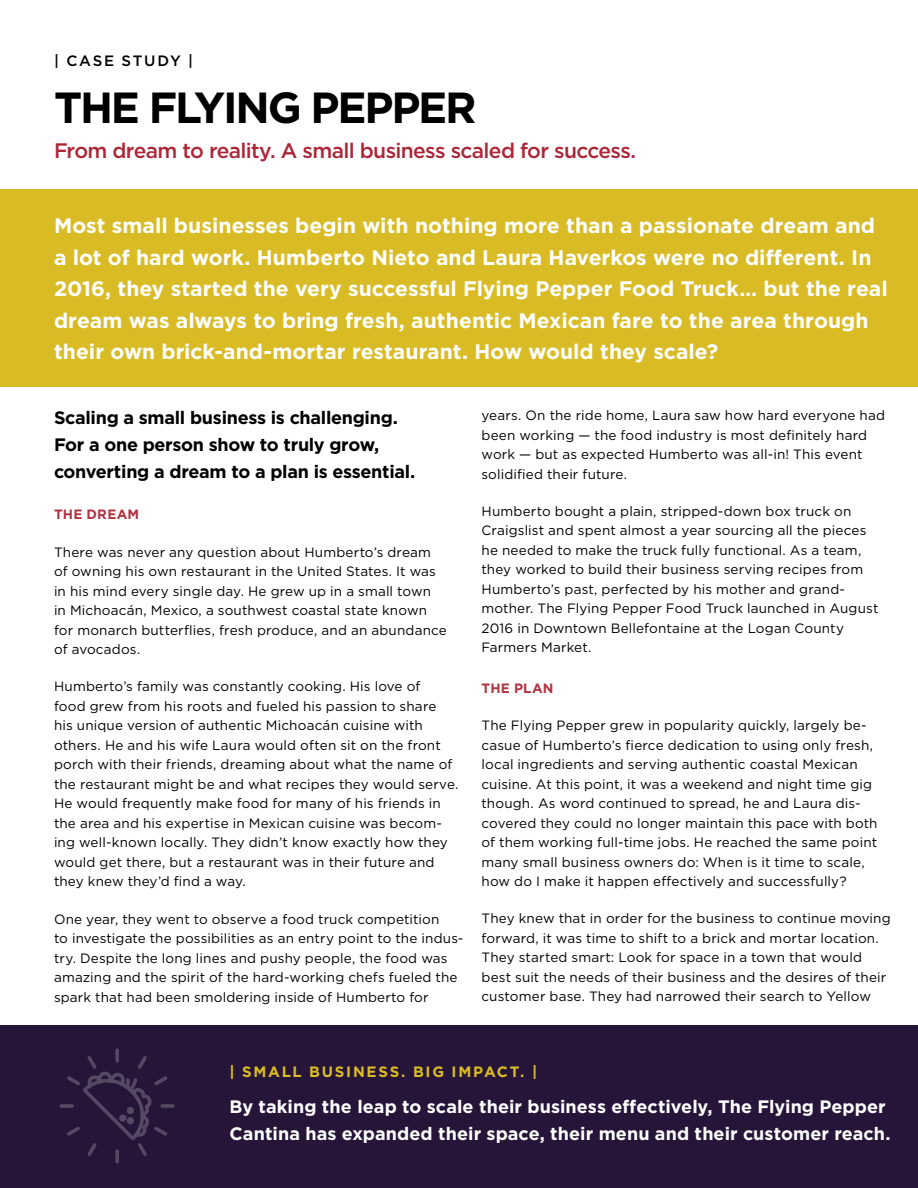
<style>
.page{position:relative;width:918px;height:1188px;background:#fff}
.page>*{position:absolute;margin:0;border:0;box-sizing:border-box;transform-origin:0 0}
.t1{font:700 43.5px "Gotham";letter-spacing:-.05em;color:#000}
.t2{font:700 21px/31.5px "Gotham";letter-spacing:.005em;color:#fff}
.t3{font:500 21px "Gotham";letter-spacing:-.03em;color:#ad2637}
.t4{font:700 18px/27px "Gotham";letter-spacing:.005em;color:#fff}
.t5{font:700 18px/27px "Gotham";letter-spacing:-.015em;color:#000}
.t6{font:700 15px "Gotham";letter-spacing:.115em;color:#d9bc25}
.t7{font:500 15px "Gotham";letter-spacing:.115em;color:#000}
.t8{font:13.5px/19.5px "Gotham";letter-spacing:.01em;color:#000}
.t9{font:700 13.5px "Gotham";letter-spacing:.02em;color:#b03341}
</style>
<div class="page">
<div style="left:0;top:1026px;width:918px;height:162px;background:#271539"></div>
<div style="left:0;top:189px;width:917px;height:198px;background:#d9bc25"></div>
<svg style="left:59px;top:1048px;width:116px;height:116px"></svg>
<p class="t7" style="left:54px;top:51px;width:141px">| CASE STUDY |</p>
<h1 class="t1" style="left:54px;top:79px;width:424px">THE FLYING PEPPER</h1>
<h2 class="t3" style="left:54px;top:136px;width:584px">From dream to reality. A small business scaled for success.</h2>
<p class="t2" style="left:54px;top:210px;width:835px">Most small businesses begin with nothing more than a passionate dream and a lot of hard work. Humberto Nieto and Laura Haverkos were no different. In 2016, they started the very successful Flying Pepper Food Truck… but the real dream was always to bring fresh, authentic Mexican fare to the area through their own brick-and-mortar restaurant. How would they scale?</p>
<h3 class="t5" style="left:54px;top:404px;width:363px">Scaling a small business is challenging.<br>For a one person show to truly grow, converting a dream to a plan is essential.</h3>
<p class="t9" style="left:54px;top:506px;width:87px">THE DREAM</p>
<p class="t8" style="left:54px;top:542px;width:394px">There was never any question about Humberto’s dream of owning his own restaurant in the United States. It was in his mind every single day. He grew up in a small town<br>in Michoacán, Mexico, a southwest coastal state known for monarch butterflies, fresh produce, and an abundance of avocados.</p>
<p class="t8" style="left:54px;top:677px;width:406px">Humberto’s family was constantly cooking. His love of<br>food grew from his roots and fueled his passion to share his unique version of authentic Michoacán cuisine with others. He and his wife Laura would often sit on the front porch with their friends, dreaming about what the name of the restaurant might be and what recipes they would serve.<br>He would frequently make food for many of his friends in the area and his expertise in Mexican cuisine was becom&shy;ing well-known locally. They didn’t know exactly how they would get there, but a restaurant was in their future and they knew they’d find a way.</p>
<p class="t8" style="left:54px;top:909px;width:411px">One year, they went to observe a food truck competition<br>to investigate the possibilities as an entry point to the indus&shy;try. Despite the long lines and pushy people, the food was amazing and the spirit of the hard-working chefs fueled the spark that had been smoldering inside of Humberto for</p>
<p class="t8" style="left:482px;top:405px;width:405px">years. On the ride home, Laura saw how hard everyone had been working — the food industry is most definitely hard work — but as expected Humberto was all-in! This event solidified their future.</p>
<p class="t8" style="left:482px;top:501px;width:398px">Humberto bought a plain, stripped-down box truck on Craigslist and spent almost a year sourcing all the pieces he needed to make the truck fully functional. As a team, they worked to build their business serving recipes from Humberto’s past, perfected by his mother and grand&shy;mother. The Flying Pepper Food Truck launched in August 2016 in Downtown Bellefontaine at the Logan County Farmers Market.</p>
<p class="t9" style="left:482px;top:679px;width:74px">THE PLAN</p>
<p class="t8" style="left:482px;top:715px;width:398px">The Flying Pepper grew in popularity quickly, largely be&shy;casue of Humberto’s fierce dedication to using only fresh, local ingredients and serving authentic coastal Mexican cuisine. At this point, it was a weekend and night time gig though. As word continued to spread, he and Laura dis&shy;covered they could no longer maintain this pace with both of them working full-time jobs. He reached the same point many small business owners do: When is it time to scale, how do I make it happen effectively and successfully?</p>
<p class="t8" style="left:482px;top:909px;width:411px">They knew that in order for the business to continue moving forward, it was time to shift to a brick and mortar location.<br>They started smart: Look for space in a town that would best suit the needs of their business and the desires of their customer base. They had narrowed their search to Yellow</p>
<p class="t6" style="left:230px;top:1062px;width:309px">| SMALL BUSINESS. BIG IMPACT. |</p>
<h3 class="t4" style="left:230px;top:1093px;width:663px">By taking the leap to scale their business effectively, The Flying Pepper<br>Cantina has expanded their space, their menu and their customer reach.</h3>
</div>
